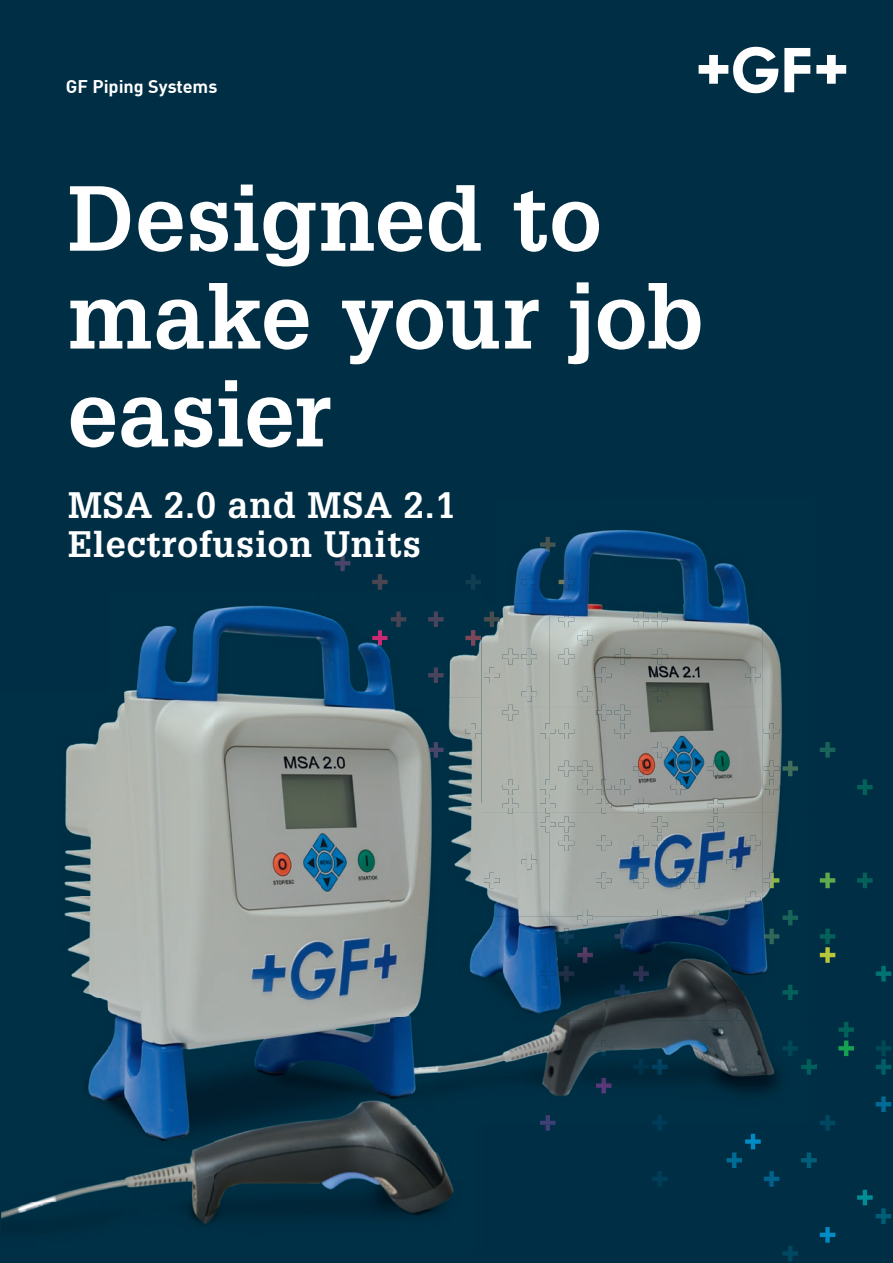
<style>
.page{position:relative;width:893px;height:1263px;background:#002f45}
.page>*{position:absolute;margin:0;border:0;box-sizing:border-box;transform-origin:0 0}
.t1{font:700 90px/97.8px "Glypha LT Pro";color:#fff}
.t2{font:700 36px/39.2px "Glypha LT Pro";letter-spacing:.025em;color:#fff}
.t3{font:700 18px "DIN";color:#fff}
</style>
<div class="page">
<svg style="left:699px;top:47px;width:79px;height:46px"></svg>
<svg style="left:784px;top:48px;width:26px;height:44px"></svg>
<svg style="left:816px;top:55px;width:30px;height:29px"></svg>
<svg style="left:335px;top:555px;width:15px;height:16px"></svg>
<svg style="left:372px;top:574px;width:16px;height:16px"></svg>
<svg style="left:545px;top:1125px;width:5px;height:6px"></svg>
<svg style="left:652px;top:1171px;width:15px;height:16px"></svg>
<svg style="left:658px;top:1125px;width:4px;height:6px"></svg>
<svg style="left:726px;top:1134px;width:53px;height:53px"></svg>
<svg style="left:782px;top:1246px;width:16px;height:15px"></svg>
<svg style="left:801px;top:1152px;width:16px;height:16px"></svg>
<svg style="left:820px;top:1227px;width:15px;height:15px"></svg>
<svg style="left:820px;top:1115px;width:15px;height:16px"></svg>
<svg style="left:820px;top:928px;width:15px;height:35px"></svg>
<svg style="left:820px;top:873px;width:15px;height:15px"></svg>
<svg style="left:820px;top:742px;width:15px;height:16px"></svg>
<svg style="left:838px;top:1022px;width:16px;height:34px"></svg>
<svg style="left:857px;top:873px;width:16px;height:15px"></svg>
<svg style="left:857px;top:779px;width:16px;height:16px"></svg>
<svg style="left:857px;top:1190px;width:34px;height:34px"></svg>
<svg style="left:876px;top:1096px;width:15px;height:16px"></svg>
<svg style="left:876px;top:1040px;width:15px;height:35px"></svg>
<svg style="left:876px;top:966px;width:15px;height:15px"></svg>
<img style="left:513px;top:530px;width:234px;height:73px">
<img style="left:482px;top:603px;width:311px;height:493px">
<img style="left:466px;top:574px;width:15px;height:16px">
<img style="left:484px;top:873px;width:16px;height:15px">
<img style="left:484px;top:667px;width:16px;height:16px">
<img style="left:484px;top:611px;width:16px;height:16px">
<img style="left:503px;top:798px;width:15px;height:15px">
<img style="left:503px;top:779px;width:15px;height:16px">
<img style="left:503px;top:705px;width:15px;height:15px">
<img style="left:503px;top:649px;width:15px;height:15px">
<img style="left:521px;top:854px;width:16px;height:15px">
<img style="left:521px;top:686px;width:16px;height:16px">
<img style="left:521px;top:649px;width:16px;height:15px">
<img style="left:521px;top:574px;width:16px;height:16px">
<img style="left:540px;top:1115px;width:16px;height:10px">
<img style="left:540px;top:966px;width:16px;height:15px">
<img style="left:540px;top:817px;width:16px;height:15px">
<img style="left:540px;top:798px;width:16px;height:15px">
<img style="left:540px;top:779px;width:16px;height:16px">
<img style="left:540px;top:723px;width:16px;height:16px">
<img style="left:540px;top:537px;width:16px;height:15px">
<img style="left:559px;top:1040px;width:15px;height:16px">
<img style="left:559px;top:966px;width:15px;height:15px">
<img style="left:559px;top:928px;width:15px;height:16px">
<img style="left:559px;top:835px;width:15px;height:16px">
<img style="left:559px;top:817px;width:15px;height:15px">
<img style="left:559px;top:761px;width:15px;height:15px">
<img style="left:559px;top:723px;width:15px;height:16px">
<img style="left:559px;top:649px;width:15px;height:15px">
<img style="left:559px;top:611px;width:15px;height:16px">
<img style="left:559px;top:574px;width:15px;height:16px">
<img style="left:577px;top:947px;width:16px;height:16px">
<img style="left:577px;top:910px;width:16px;height:15px">
<img style="left:577px;top:779px;width:16px;height:16px">
<img style="left:577px;top:761px;width:16px;height:15px">
<img style="left:577px;top:686px;width:16px;height:16px">
<img style="left:577px;top:630px;width:16px;height:16px">
<img style="left:596px;top:1078px;width:15px;height:15px">
<img style="left:596px;top:1040px;width:15px;height:16px">
<img style="left:596px;top:873px;width:15px;height:15px">
<img style="left:596px;top:835px;width:15px;height:16px">
<img style="left:596px;top:798px;width:15px;height:15px">
<img style="left:596px;top:779px;width:15px;height:16px">
<img style="left:596px;top:705px;width:15px;height:15px">
<img style="left:596px;top:667px;width:15px;height:16px">
<img style="left:615px;top:984px;width:15px;height:16px">
<img style="left:615px;top:928px;width:15px;height:16px">
<img style="left:615px;top:779px;width:15px;height:16px">
<img style="left:615px;top:723px;width:15px;height:16px">
<img style="left:615px;top:705px;width:15px;height:15px">
<img style="left:615px;top:649px;width:15px;height:15px">
<img style="left:633px;top:1059px;width:16px;height:16px">
<img style="left:633px;top:966px;width:16px;height:15px">
<img style="left:633px;top:873px;width:16px;height:15px">
<img style="left:633px;top:835px;width:16px;height:16px">
<img style="left:633px;top:798px;width:16px;height:15px">
<img style="left:633px;top:761px;width:16px;height:15px">
<img style="left:633px;top:611px;width:16px;height:16px">
<img style="left:652px;top:1115px;width:15px;height:10px">
<img style="left:652px;top:1059px;width:15px;height:16px">
<img style="left:652px;top:928px;width:15px;height:16px">
<img style="left:652px;top:910px;width:15px;height:15px">
<img style="left:652px;top:835px;width:15px;height:16px">
<img style="left:652px;top:817px;width:15px;height:15px">
<img style="left:652px;top:742px;width:15px;height:16px">
<img style="left:652px;top:686px;width:15px;height:16px">
<img style="left:652px;top:649px;width:15px;height:15px">
<img style="left:652px;top:611px;width:15px;height:16px">
<img style="left:671px;top:873px;width:15px;height:15px">
<img style="left:671px;top:779px;width:15px;height:16px">
<img style="left:689px;top:928px;width:16px;height:16px">
<img style="left:689px;top:910px;width:16px;height:15px">
<img style="left:689px;top:873px;width:16px;height:15px">
<img style="left:708px;top:1022px;width:15px;height:15px">
<img style="left:708px;top:817px;width:15px;height:15px">
<img style="left:708px;top:798px;width:15px;height:15px">
<img style="left:708px;top:761px;width:15px;height:15px">
<img style="left:726px;top:1003px;width:16px;height:16px">
<img style="left:726px;top:854px;width:16px;height:15px">
<img style="left:745px;top:1059px;width:16px;height:16px">
<img style="left:745px;top:891px;width:16px;height:16px">
<img style="left:745px;top:835px;width:16px;height:16px">
<img style="left:745px;top:667px;width:16px;height:16px">
<img style="left:764px;top:928px;width:15px;height:16px">
<img style="left:764px;top:873px;width:15px;height:15px">
<img style="left:764px;top:779px;width:15px;height:16px">
<img style="left:764px;top:761px;width:15px;height:15px">
<img style="left:764px;top:723px;width:15px;height:16px">
<img style="left:782px;top:1040px;width:16px;height:16px">
<img style="left:782px;top:984px;width:16px;height:16px">
<img style="left:782px;top:910px;width:16px;height:15px">
<img style="left:782px;top:761px;width:16px;height:15px">
<img style="left:801px;top:1059px;width:14px;height:16px">
<img style="left:64px;top:605px;width:326px;height:495px">
<img style="left:2px;top:1100px;width:426px;height:125px">
<img style="left:428px;top:1142px;width:26px;height:72px">
<img style="left:390px;top:617px;width:92px;height:508px">
<img style="left:391px;top:611px;width:15px;height:16px">
<img style="left:428px;top:742px;width:16px;height:16px">
<img style="left:428px;top:667px;width:16px;height:16px">
<img style="left:428px;top:611px;width:16px;height:16px">
<img style="left:465px;top:723px;width:16px;height:16px">
<img style="left:465px;top:630px;width:16px;height:16px">
<p class="t3" style="left:66px;top:74px;width:153px">GF Piping Systems</p>
<h1 class="t1" style="left:68px;top:167px;width:637px">Designed to make your job easier</h1>
<p class="t2" style="left:68px;top:485px;width:389px">MSA 2.0 and MSA 2.1<br>Electrofusion Units</p>
</div>
